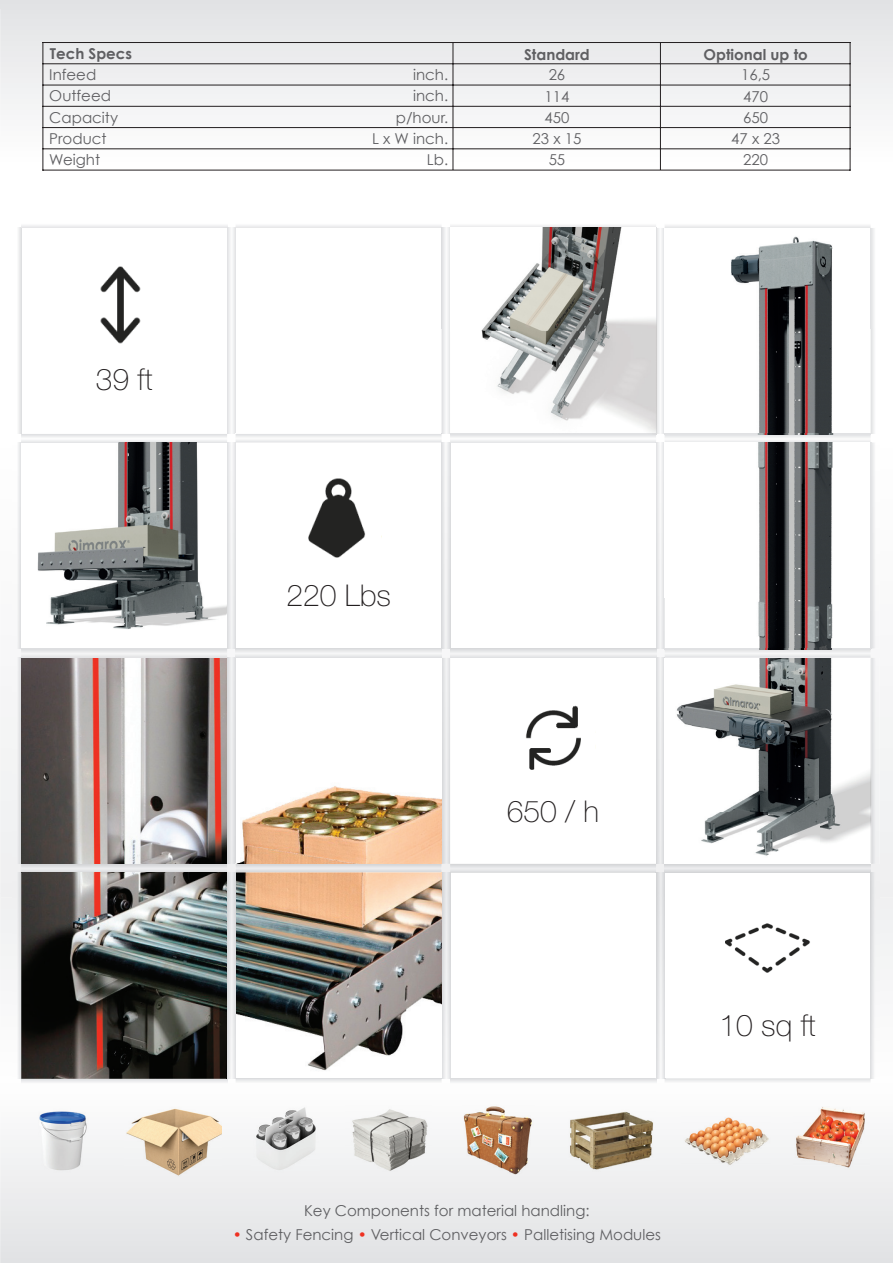
<style>
.page{position:relative;width:893px;height:1263px;background:#fff}
.page>*{position:absolute;margin:0;border:0;box-sizing:border-box;transform-origin:0 0}
.t1{font:100 30px "Helvetica Neue LT Std";color:#231f20}
.t2{font:15px/21.3px "Century Gothic";color:#5f5f62;text-align:center}
.t3{font:700 15px "Century Gothic";color:#5f5f62}
.s1{color:#ef3122}
</style>
<div class="page">
<div style="left:0;top:0;width:893px;height:9px;background:#e2e3e5"></div>
<img style="left:1px;top:9px;width:892px;height:219px">
<img style="left:21px;top:219px;width:206px;height:9px">
<img style="left:227px;top:228px;width:1px;height:100px">
<img style="left:236px;top:219px;width:206px;height:9px">
<img style="left:441px;top:228px;width:1px;height:100px">
<img style="left:450px;top:219px;width:206px;height:9px">
<img style="left:665px;top:219px;width:206px;height:9px">
<img style="left:0;top:897px;width:1px;height:366px">
<img style="left:0;top:9px;width:1px;height:90px">
<img style="left:725px;top:923px;width:85px;height:50px">
<img style="left:100px;top:266px;width:41px;height:62px">
<hr style="left:453px;top:43px;width:1px;height:127px;background:#231f20">
<hr style="left:660px;top:43px;width:1px;height:127px;background:#231f20">
<hr style="left:43px;top:42px;width:807px;height:1px;background:#231f20">
<hr style="left:43px;top:42px;width:1px;height:129px;background:#231f20">
<hr style="left:850px;top:42px;width:1px;height:129px;background:#231f20">
<hr style="left:43px;top:63px;width:807px;height:1px;background:#231f20">
<hr style="left:43px;top:85px;width:807px;height:1px;background:#231f20">
<hr style="left:43px;top:106px;width:807px;height:1px;background:#231f20">
<hr style="left:43px;top:127px;width:807px;height:1px;background:#231f20">
<hr style="left:43px;top:148px;width:807px;height:1px;background:#231f20">
<hr style="left:43px;top:170px;width:807px;height:1px;background:#231f20">
<img style="left:484px;top:228px;width:172px;height:100px">
<img style="left:656px;top:228px;width:1px;height:100px">
<img style="left:21px;top:897px;width:207px;height:182px">
<img style="left:236px;top:897px;width:206px;height:182px">
<img style="left:28px;top:1106px;width:66px;height:68px">
<img style="left:124px;top:1101px;width:97px;height:78px">
<img style="left:345px;top:1105px;width:87px;height:68px">
<img style="left:567px;top:1108px;width:88px;height:65px">
<img style="left:681px;top:1115px;width:89px;height:54px">
<img style="left:462px;top:1104px;width:72px;height:71px">
<img style="left:252px;top:1105px;width:68px;height:69px">
<img style="left:793px;top:1106px;width:77px;height:64px">
<img style="left:731px;top:228px;width:140px;height:100px">
<img style="left:871px;top:228px;width:1px;height:100px">
<svg style="left:0;top:328px;width:893px;height:569px"></svg>
<img style="left:665px;top:434px;width:206px;height:1px">
<div style="left:29px;top:359px;width:191px;height:62px;background:#fff"></div>
<div style="left:244px;top:573px;width:191px;height:62px;background:#fff"></div>
<p class="t3" style="left:50px;top:44px;width:84px">Tech Specs</p>
<p class="t2" style="left:49px;top:64px;width:70px;text-align:left">Infeed<br>Outfeed<br>Capacity<br>Product<br>Weight</p>
<p class="t2" style="left:413px;top:64px;width:37px">inch.</p>
<p class="t2" style="left:372px;top:85px;width:78px;text-align:right">inch. p/hour.<br>L x W inch.<br>Lb.</p>
<p class="t3" style="left:524px;top:45px;width:67px">Standard</p>
<p class="t3" style="left:704px;top:45px;width:106px">Optional up to</p>
<p class="t2" style="left:533px;top:64px;width:50px">26<br>114<br>450<br>23 x 15<br>55</p>
<p class="t2" style="left:731px;top:64px;width:50px">16,5<br>470<br>650<br>47 x 23<br>220</p>
<h1 class="t1" style="left:96px;top:362px;width:58px">39 ft</h1>
<h1 class="t1" style="left:79px;top:362px;width:92px">11,4 m</h1>
<h1 class="t1" style="left:292px;top:578px;width:94px">100 Kg</h1>
<h1 class="t1" style="left:286px;top:578px;width:106px">220 Lbs</h1>
<h1 class="t1" style="left:507px;top:794px;width:94px">650 / h</h1>
<h1 class="t1" style="left:720px;top:1008px;width:98px">10 sq ft</h1>
<h1 class="t1" style="left:726px;top:1008px;width:85px">0.7 m²</h1>
<p class="t2" style="left:304px;top:1200px;width:287px">Key Components for material handling:</p>
<p class="t2" style="left:233px;top:1224px;width:430px"><span class="s1">•</span> Safety Fencing <span class="s1">•</span> Vertical Conveyors <span class="s1">•</span> Palletising Modules</p>
</div>
